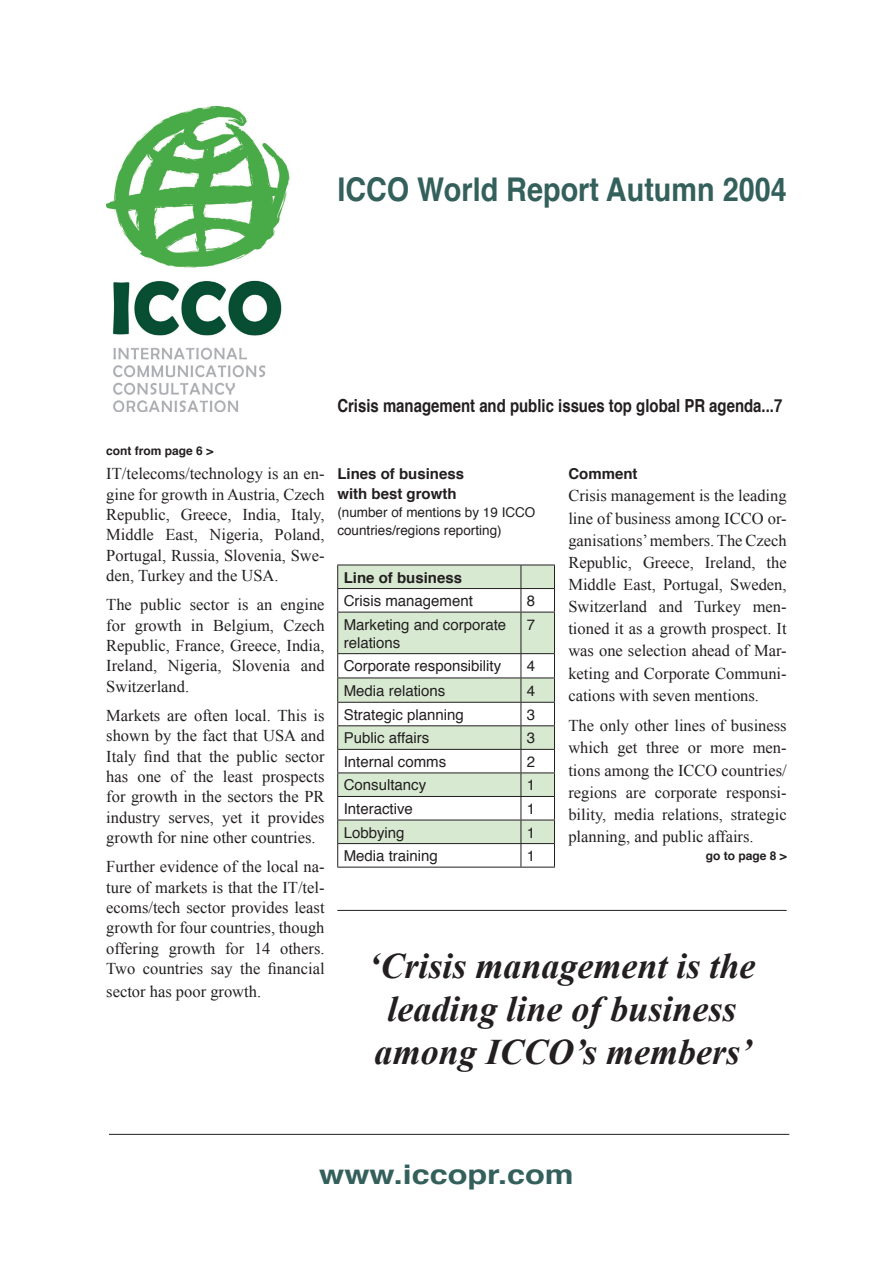
<style>
.page{position:relative;width:893px;height:1263px;background:#fff}
.page>*{position:absolute;margin:0;border:0;box-sizing:border-box;transform-origin:0 0}
.t1{font:italic 700 36px/43.2px "Times New Roman";color:#231f20;text-align:center}
.t2{font:700 32.7px "Helvetica";color:#34605c;scale:.88 1}
.t3{font:700 27px "Helvetica";color:#34605c;scale:1.2 1}
.t4{font:700 18px "Helvetica";color:#231f20;scale:.83 1}
.t5{font:16.5px/20.4px "Times New Roman";color:#231f20;text-align:justify}
.t6{font:15px/18px "Helvetica";color:#231f20}
.t7{font:700 15px/20px "Helvetica";color:#231f20}
.t8{font:13.5px/18.1px "Helvetica";color:#231f20}
.t9{font:700 12px "Helvetica";color:#231f20}
</style>
<div class="page">
<img style="left:106px;top:106px;width:184px;height:306px">
<hr style="left:109px;top:1134px;width:680px;height:1px;background:#231f20">
<svg style="left:338px;top:566px;width:216px;height:277px;fill:#d8e9d2"></svg>
<hr style="left:337px;top:565px;width:184px;height:1px;background:#231f20">
<hr style="left:521px;top:565px;width:34px;height:1px;background:#231f20">
<hr style="left:337px;top:588px;width:184px;height:1px;background:#231f20">
<svg style="left:337px;top:565px;width:1px;height:47px"></svg>
<hr style="left:521px;top:588px;width:34px;height:1px;background:#231f20">
<svg style="left:521px;top:565px;width:1px;height:47px"></svg>
<svg style="left:554px;top:565px;width:1px;height:47px"></svg>
<hr style="left:337px;top:612px;width:184px;height:1px;background:#231f20">
<hr style="left:337px;top:612px;width:1px;height:41px;background:#231f20">
<hr style="left:521px;top:612px;width:34px;height:1px;background:#231f20">
<hr style="left:521px;top:612px;width:1px;height:41px;background:#231f20">
<hr style="left:554px;top:612px;width:1px;height:41px;background:#231f20">
<hr style="left:337px;top:653px;width:184px;height:1px;background:#231f20">
<hr style="left:521px;top:653px;width:34px;height:1px;background:#231f20">
<hr style="left:337px;top:677px;width:184px;height:1px;background:#231f20">
<hr style="left:521px;top:677px;width:34px;height:1px;background:#231f20">
<hr style="left:337px;top:702px;width:184px;height:1px;background:#231f20">
<hr style="left:521px;top:702px;width:34px;height:1px;background:#231f20">
<hr style="left:337px;top:725px;width:184px;height:1px;background:#231f20">
<hr style="left:521px;top:725px;width:34px;height:1px;background:#231f20">
<hr style="left:337px;top:749px;width:184px;height:1px;background:#231f20">
<hr style="left:521px;top:749px;width:34px;height:1px;background:#231f20">
<hr style="left:337px;top:772px;width:184px;height:1px;background:#231f20">
<hr style="left:521px;top:772px;width:34px;height:1px;background:#231f20">
<hr style="left:337px;top:796px;width:184px;height:1px;background:#231f20">
<hr style="left:521px;top:796px;width:34px;height:1px;background:#231f20">
<hr style="left:337px;top:820px;width:184px;height:1px;background:#231f20">
<hr style="left:521px;top:820px;width:34px;height:1px;background:#231f20">
<hr style="left:337px;top:843px;width:184px;height:1px;background:#231f20">
<svg style="left:337px;top:654px;width:1px;height:213px"></svg>
<hr style="left:521px;top:843px;width:34px;height:1px;background:#231f20">
<svg style="left:521px;top:654px;width:1px;height:213px"></svg>
<svg style="left:554px;top:654px;width:1px;height:213px"></svg>
<hr style="left:337px;top:867px;width:184px;height:1px;background:#231f20">
<hr style="left:521px;top:867px;width:34px;height:1px;background:#231f20">
<hr style="left:337px;top:910px;width:450px;height:1px;background:#231f20">
<h2 class="t2" style="left:337px;top:167px;width:512px">ICCO World Report Autumn 2004</h2>
<p class="t9" style="left:106px;top:442px;width:109px">cont from page 6 &gt;</p>
<p class="t5" style="left:106px;top:463px;width:220px">IT/telecoms/technology is an en&shy;gine for growth in Austria, Czech Republic, Greece, India, Italy, Middle East, Nigeria, Poland, Portugal, Russia, Slovenia, Swe&shy;den, Turkey and the USA.</p>
<p class="t5" style="left:106px;top:594px;width:220px">The public sector is an engine for growth in Belgium, Czech Republic, France, Greece, India, Ireland, Nigeria, Slovenia and Switzerland.</p>
<p class="t5" style="left:106px;top:705px;width:220px">Markets are often local. This is shown by the fact that USA and Italy find that the public sector has one of the least prospects for growth in the sectors the PR industry serves, yet it provides growth for nine other countries.</p>
<p class="t5" style="left:106px;top:856px;width:220px">Further evidence of the local na&shy;ture of markets is that the IT/tel&shy;ecoms/tech sector provides least growth for four countries, though offering growth for 14 others.<br>Two countries say the financial</p>
<p class="t5" style="left:106px;top:980px;width:156px">sector has poor growth.</p>
<p class="t4" style="left:337px;top:393px;width:538px">Crisis management and public issues top global PR agenda...7</p>
<p class="t7" style="left:337px;top:465px;width:128px">Lines of business with best growth</p>
<p class="t8" style="left:337px;top:504px;width:200px">(number of mentions by 19 ICCO countries/regions reporting)</p>
<p class="t7" style="left:344px;top:568px;width:120px">Line of business</p>
<p class="t6" style="left:344px;top:593px;width:131px">Crisis management</p>
<p class="t6" style="left:527px;top:593px;width:10px">8</p>
<p class="t6" style="left:344px;top:616px;width:164px">Marketing and corporate relations</p>
<p class="t6" style="left:527px;top:616px;width:10px">7</p>
<p class="t6" style="left:344px;top:658px;width:159px">Corporate responsibility</p>
<p class="t6" style="left:527px;top:658px;width:10px">4</p>
<p class="t6" style="left:344px;top:682px;width:103px">Media relations</p>
<p class="t6" style="left:527px;top:682px;width:10px">4</p>
<p class="t6" style="left:344px;top:706px;width:122px">Strategic planning</p>
<p class="t6" style="left:527px;top:706px;width:10px">3</p>
<p class="t6" style="left:344px;top:730px;width:87px">Public affairs</p>
<p class="t6" style="left:527px;top:730px;width:10px">3</p>
<p class="t6" style="left:344px;top:753px;width:104px">Internal comms</p>
<p class="t6" style="left:527px;top:753px;width:10px">2</p>
<p class="t6" style="left:344px;top:777px;width:84px">Consultancy</p>
<p class="t6" style="left:527px;top:777px;width:10px">1</p>
<p class="t6" style="left:344px;top:801px;width:71px">Interactive</p>
<p class="t6" style="left:527px;top:801px;width:10px">1</p>
<p class="t6" style="left:344px;top:824px;width:62px">Lobbying</p>
<p class="t6" style="left:527px;top:824px;width:10px">1</p>
<p class="t6" style="left:344px;top:848px;width:96px">Media training</p>
<p class="t6" style="left:527px;top:848px;width:10px">1</p>
<p class="t7" style="left:568px;top:465px;width:71px">Comment</p>
<p class="t5" style="left:568px;top:485px;width:220px;line-height:22.2px">Crisis management is the leading line of business among ICCO or&shy;ganisations’ members. The Czech Republic, Greece, Ireland, the Middle East, Portugal, Sweden, Switzerland and Turkey men&shy;tioned it as a growth prospect. It was one selection ahead of Mar&shy;keting and Corporate Communi&shy;cations with seven mentions.</p>
<p class="t5" style="left:568px;top:714px;width:220px;line-height:22.2px">The only other lines of business which get three or more men&shy;tions among the ICCO countries/ regions are corporate responsi&shy;bility, media relations, strategic planning, and public affairs.</p>
<p class="t9" style="left:706px;top:847px;width:83px">go to page 8 &gt;</p>
<h1 class="t1" style="left:368px;top:944px;width:389px">‘Crisis management is the leading line of business among ICCO’s members’</h1>
<h3 class="t3" style="left:319px;top:1156px;width:214px">www.iccopr.com</h3>
</div>
